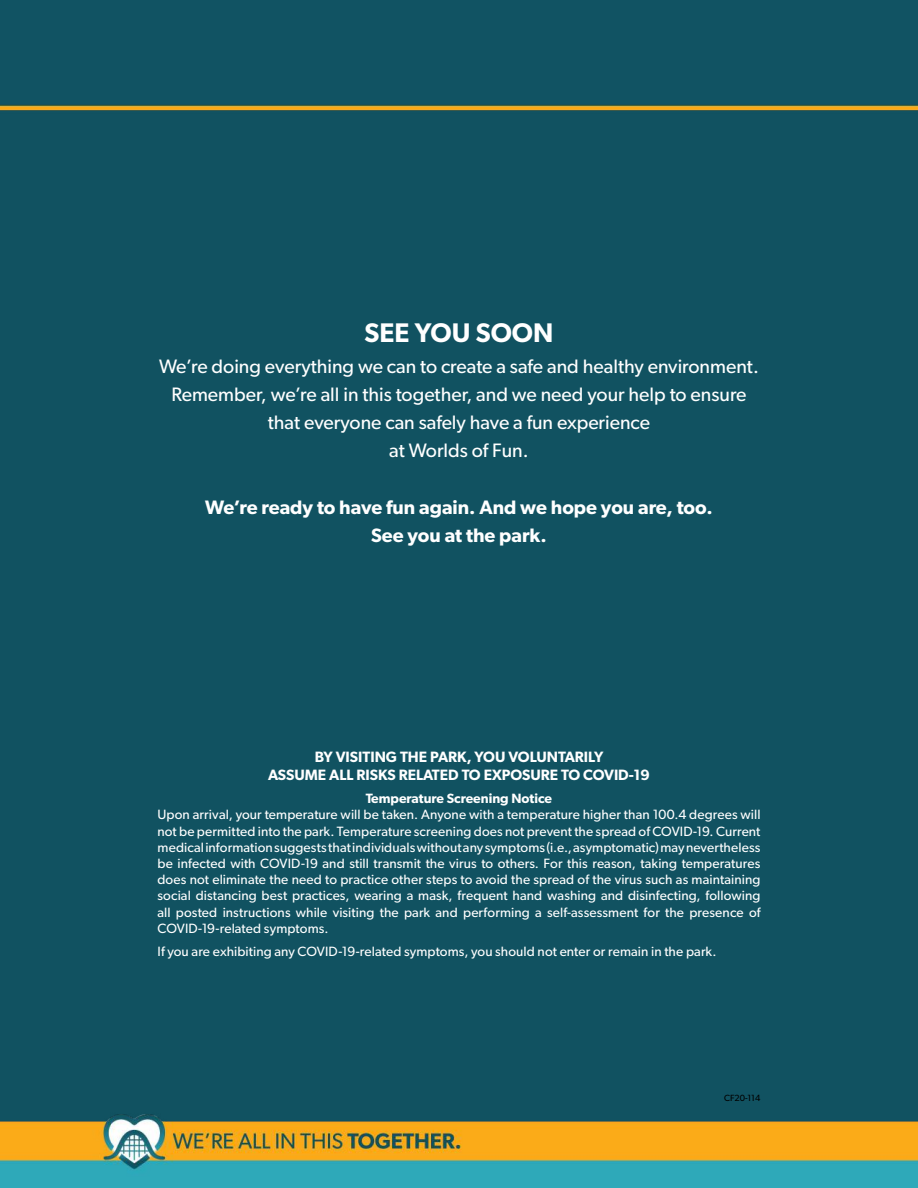
<style>
.page{position:relative;width:918px;height:1188px;background:#115261}
.page>*{position:absolute;margin:0;border:0;box-sizing:border-box;transform-origin:0 0}
.t1{font:600 27px "Gibson";color:#fff}
.t2{font:19.5px/28px "Gibson";color:#fff;text-align:center}
.t3{font:600 19.5px/28px "Gibson";color:#fff;text-align:center}
.t4{font:600 15px/18px "Gibson";color:#fff;text-align:center}
.t5{font:13.5px/16.2px "Gibson";letter-spacing:.01em;color:#fff;text-align:justify}
.t6{font:600 13.5px "Gibson";color:#fff}
.t7{font:9px "Gibson";color:#000}
</style>
<div class="page">
<h1 class="t1" style="left:365px;top:317px;width:190px">SEE YOU SOON</h1>
<h2 class="t2" style="left:159px;top:352px;width:601px">We’re doing everything we can to create a safe and healthy environment.<br>Remember, we’re all in this together, and we need your help to ensure that everyone can safely have a fun experience<br>at Worlds of Fun.</h2>
<h2 class="t3" style="left:205px;top:492px;width:509px">We’re ready to have fun again. And we hope you are, too.<br>See you at the park.</h2>
<p class="t4" style="left:268px;top:748px;width:383px">BY VISITING THE PARK, YOU VOLUNTARILY<br>ASSUME ALL RISKS RELATED TO EXPOSURE TO COVID-19</p>
<p class="t6" style="left:366px;top:790px;width:188px">Temperature Screening Notice</p>
<p class="t5" style="left:158px;top:806px;width:605px">Upon arrival, your temperature will be taken. Anyone with a temperature higher than 100.4 degrees will not be permitted into the park. Temperature screening does not prevent the spread of COVID-19. Current medical information suggests that individuals without any symptoms (i.e., asymptomatic) may nevertheless be infected with COVID-19 and still transmit the virus to others. For this reason, taking temperatures does not eliminate the need to practice other steps to avoid the spread of the virus such as maintaining social distancing best practices, wearing a mask, frequent hand washing and disinfecting, following all posted instructions while visiting the park and performing a self-assessment for the presence of COVID‑19‑related symptoms.</p>
<p class="t5" style="left:158px;top:943px;width:560px">If you are exhibiting any COVID-19-related symptoms, you should not enter or remain in the park.</p>
<p class="t7" style="left:724px;top:1092px;width:38px">CF20-114</p>
</div>
